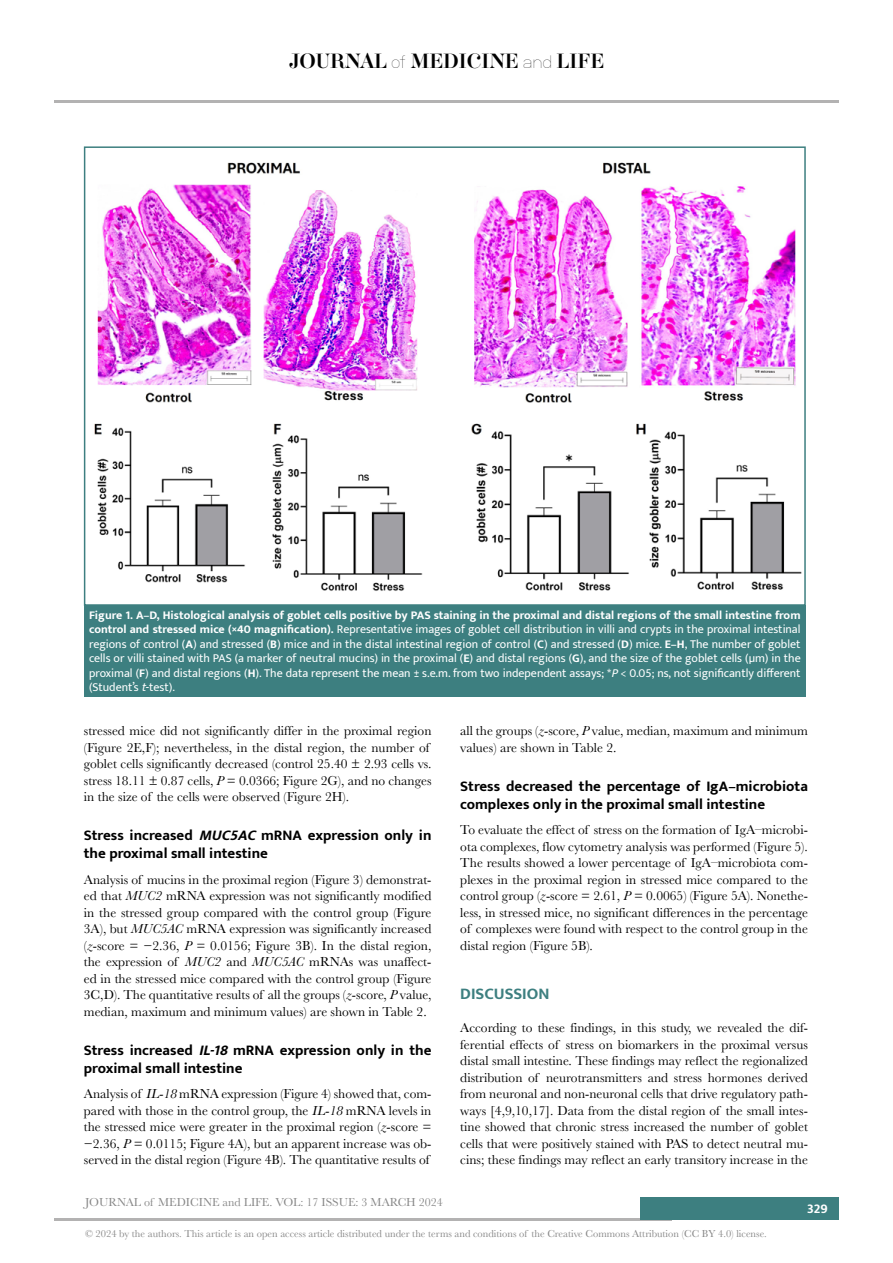
<style>
.page{position:relative;width:893px;height:1263px;background:#fff}
.page>*{position:absolute;margin:0;border:0;box-sizing:border-box;transform-origin:0 0}
.t1{font:18px "Aker Brygge Display";color:#000}
.t2{font:700 16.5px "Mukta";color:#3d7f80}
.t3{font:700 15px/18px "Mukta";color:#000}
.t4{font:13.5px/16.5px "Baskerville";color:#000;text-align:justify}
.t5{font:700 13.5px "Mukta";color:#fff}
.t6{font:12px/14.4px "Mukta";color:#fff;text-align:justify}
.t7{font:12px "Baskerville";color:#878787}
.t8{font:10.5px "Baskerville";color:#878787}
.s1{font-family:"Neubau Grotesk Lei"}
.s2{font-weight:700}
.s3{font-style:italic}
</style>
<div class="page">
<hr style="left:54px;top:100px;width:785px;height:2px;background:#b3b2b2">
<hr style="left:54px;top:1218px;width:618px;height:2px;background:#b3b2b2">
<div style="left:641px;top:1198px;width:198px;height:22px;background:#3d7f80"></div>
<div style="left:84px;top:605px;width:722px;height:92px;background:#3d7f80"></div>
<img style="left:94px;top:162px;width:708px;height:429px">
<div style="left:84px;top:146px;width:722px;height:460px;border:2px solid #3d7f80"></div>
<h1 class="t1" style="left:289px;top:49px;width:317px">JOURNAL <span class="s1">of</span> MEDICINE <span class="s1">and</span> LIFE</h1>
<p class="t6" style="left:89px;top:608px;width:713px"><span class="s2">Figure 1. A–D, Histological analysis of goblet cells positive by PAS staining in the proximal and distal regions of the small intestine from control and stressed mice (×40 magnification).</span> Representative images of goblet cell distribution in villi and crypts in the proximal intestinal regions of control (<span class="s2">A</span>) and stressed (<span class="s2">B</span>) mice and in the distal intestinal region of control (<span class="s2">C</span>) and stressed (<span class="s2">D</span>) mice. <span class="s2">E–H</span>, The number of goblet cells or villi stained with PAS (a marker of neutral mucins) in the proximal (<span class="s2">E</span>) and distal regions (<span class="s2">G</span>), and the size of the goblet cells (µm) in the proximal (<span class="s2">F</span>) and distal regions (<span class="s2">H</span>). The data represent the mean ± s.e.m. from two independent assays; *<span class="s3">P</span>&lt; 0.05; ns, not significantly different (Student’s <span class="s3">t</span>-test).</p>
<p class="t4" style="left:84px;top:723px;width:349px;text-align:left">stressed mice did not significantly differ in the proximal region (Figure 2E,F); nevertheless, in the distal region, the number of goblet cells significantly decreased (control 25.40 ± 2.93 cells vs. stress 18.11 ± 0.87 cells, <span class="s3">P</span> = 0.0366; Figure 2G), and no changes in the size of the cells were observed (Figure 2H).</p>
<p class="t3" style="left:84px;top:826px;width:349px">Stress increased <span class="s3">MUC5AC</span>mRNA expression only in the proximal small intestine</p>
<p class="t4" style="left:84px;top:871px;width:349px">Analysis of mucins in the proximal region (Figure 3) demonstrat&shy;ed that <span class="s3">MUC2</span> mRNA expression was not significantly modified in the stressed group compared with the control group (Figure 3A), but <span class="s3">MUC5AC</span> mRNA expression was significantly increased (<span class="s3">z</span>-score = −2.36, <span class="s3">P</span> = 0.0156; Figure 3B). In the distal region, the expression of <span class="s3">MUC2</span> and <span class="s3">MUC5AC</span> mRNAs was unaffect&shy;ed in the stressed mice compared with the control group (Figure 3C,D). The quantitative results of all the groups (<span class="s3">z</span>-score, <span class="s3">P</span> value, median, maximum and minimum values) are shown in Table 2.</p>
<p class="t3" style="left:84px;top:1041px;width:349px">Stress increased <span class="s3">IL-18</span>mRNA expression only in the proximal small intestine</p>
<p class="t4" style="left:84px;top:1086px;width:349px">Analysis of <span class="s3">IL-18</span>mRNA expression (Figure 4) showed that, com&shy;pared with those in the control group, the <span class="s3">IL-18</span>mRNA levels in the stressed mice were greater in the proximal region (<span class="s3">z</span>-score = −2.36, <span class="s3">P</span> = 0.0115; Figure 4A), but an apparent increase was ob&shy;served in the distal region (Figure 4B). The quantitative results of</p>
<p class="t4" style="left:460px;top:723px;width:349px">all the groups (<span class="s3">z</span>-score, <span class="s3">P</span> value, median, maximum and minimum values) are shown in Table 2.</p>
<p class="t3" style="left:460px;top:777px;width:349px">Stress decreased the percentage of IgA–microbiota complexes only in the proximal small intestine</p>
<p class="t4" style="left:460px;top:822px;width:349px">To evaluate the effect of stress on the formation of IgA–microbi&shy;ota complexes, flow cytometry analysis was performed (Figure 5).<br>The results showed a lower percentage of IgA–microbiota com&shy;plexes in the proximal region in stressed mice compared to the control group (<span class="s3">z</span>-score = 2.61, <span class="s3">P</span> = 0.0065) (Figure 5A). Nonethe&shy;less, in stressed mice, no significant differences in the percentage of complexes were found with respect to the control group in the distal region (Figure 5B).</p>
<p class="t2" style="left:460px;top:984px;width:91px">DISCUSSION</p>
<p class="t4" style="left:460px;top:1020px;width:349px">According to these findings, in this study, we revealed the dif&shy;ferential effects of stress on biomarkers in the proximal versus distal small intestine. These findings may reflect the regionalized distribution of neurotransmitters and stress hormones derived from neuronal and non-neuronal cells that drive regulatory path&shy;ways [4,9,10,17]. Data from the distal region of the small intes&shy;tine showed that chronic stress increased the number of goblet cells that were positively stained with PAS to detect neutral mu&shy;cins; these findings may reflect an early transitory increase in the</p>
<p class="t7" style="left:85px;top:1195px;width:359px">JOURNAL of MEDICINE and LIFE. VOL: 17 ISSUE: 3 MARCH 2024</p>
<p class="t8" style="left:85px;top:1226px;width:683px">© 2024 by the authors. This article is an open access article distributed under the terms and conditions of the Creative Commons Attribution (CC BY 4.0) license.</p>
<p class="t5" style="left:807px;top:1200px;width:22px">329</p>
</div>
